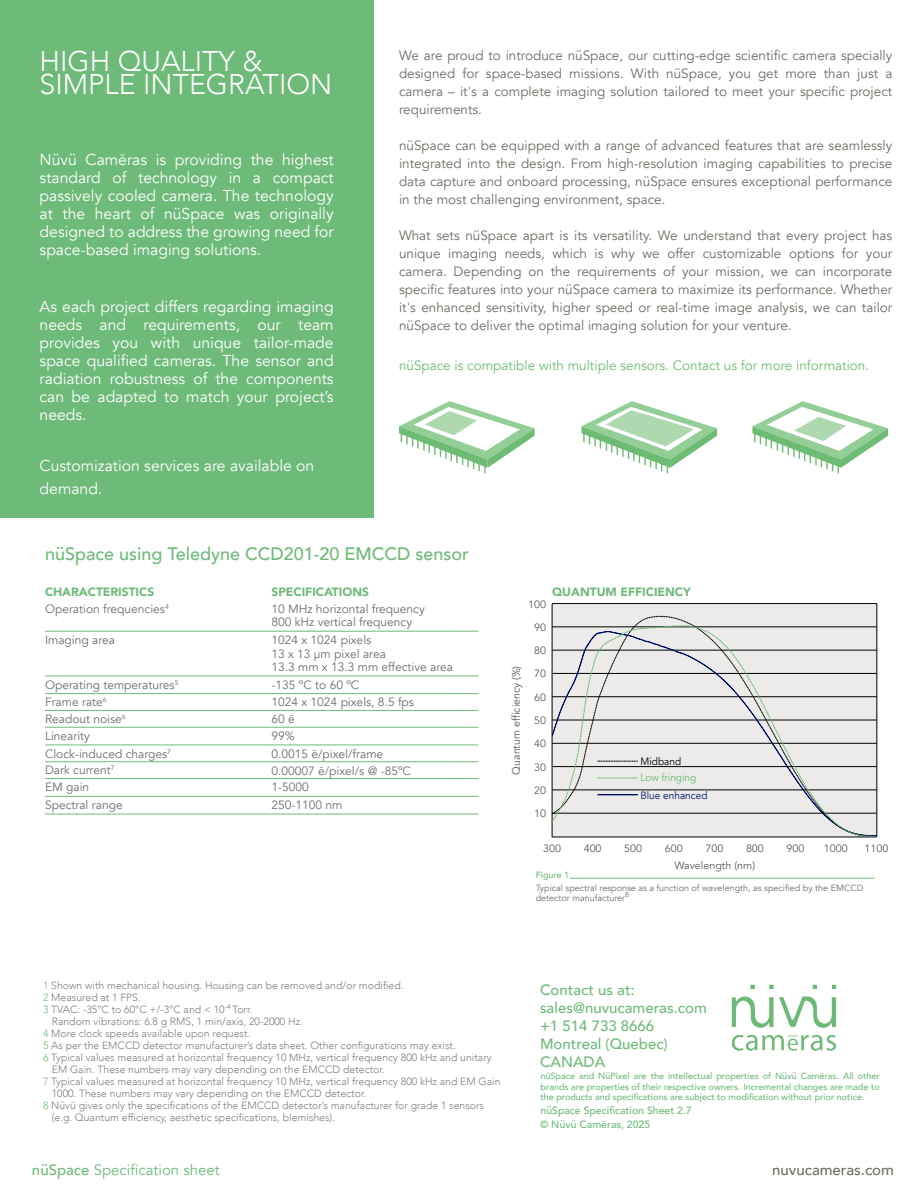
<style>
.page{position:relative;width:918px;height:1188px;background:#fff}
.page>*{position:absolute;margin:0;border:0;box-sizing:border-box;transform-origin:0 0}
.t1{font:300 28.5px/22.5px "Avenir";color:#fff}
.t2{font:500 18px "Avenir";color:#6eba79}
.t3{font:15.75px/18px "Avenir";color:#fff;text-align:justify}
.t4{font:500 15px/18px "Avenir";color:#6eba79}
.t5{font:15px "Avenir";color:#6eba79}
.t6{font:500 15px "Avenir";color:#6e6e66}
.t7{font:13.5px/18px "Avenir";color:#6f6d65;text-align:justify}
.t8{font:13.5px "Avenir";color:#6ebc73}
.t9{font:900 12.6px "Avenir";color:#6cba72}
.t10{font:12px/13.5px "Avenir";color:#6e6e66}
.t11{font:900 12px "Avenir";color:#6eba79}
.t12{font:12px "Avenir";color:#6f6d65}
.t13{font:10.8px "Avenir";color:#5a5a52}
.t14{font:300 10.5px "Avenir";color:#7f7e7e}
.t15{font:10.5px "Avenir";color:#5a5a52}
.t16{font:500 10.5px/13.6px "Avenir";color:#6eba79}
.t17{font:10.5px "Avenir";color:#00126b;scale:.95 1}
.t18{font:10.5px "Avenir";color:#6cba72;scale:.95 1}
.t19{font:10.5px "Avenir";color:#000;scale:.95 1}
.t20{font:500 9px/10.5px "Avenir";color:#6eba79;text-align:justify}
.t21{font:9px/10.5px "Avenir";color:#6e6e66}
.s1{color:#6eba79}
.s2{font-weight:500}
</style>
<div class="page">
<div style="left:0;top:0;width:373px;height:517px;background:#6eba79"></div>
<hr style="left:45px;top:631px;width:433px;height:1px;background:#6eba79">
<hr style="left:45px;top:710px;width:433px;height:1px;background:#6eba79">
<hr style="left:45px;top:796px;width:434px;height:1px;background:#6eba79">
<hr style="left:45px;top:693px;width:433px;height:1px;background:#6eba79">
<hr style="left:45px;top:814px;width:433px;height:1px;background:#6eba79">
<hr style="left:45px;top:676px;width:433px;height:1px;background:#6eba79">
<hr style="left:45px;top:727px;width:433px;height:1px;background:#6eba79">
<hr style="left:45px;top:745px;width:433px;height:1px;background:#6eba79">
<hr style="left:45px;top:761px;width:433px;height:1px;background:#6eba79">
<hr style="left:45px;top:778px;width:433px;height:1px;background:#6eba79">
<img style="left:731px;top:984px;width:106px;height:67px">
<div style="left:552px;top:604px;width:325px;height:233px;background:#ecebea"></div>
<hr style="left:552px;top:604px;width:1px;height:233px;background:#000">
<hr style="left:552px;top:603px;width:325px;height:1px;background:#000">
<hr style="left:876px;top:604px;width:1px;height:233px;background:#000">
<svg style="left:551px;top:625px;width:327px;height:213px"></svg>
<svg style="left:598px;top:761px;width:39px;height:1px"></svg>
<svg style="left:598px;top:777px;width:39px;height:2px"></svg>
<svg style="left:598px;top:794px;width:39px;height:1px"></svg>
<svg style="left:399px;top:401px;width:136px;height:73px"></svg>
<svg style="left:582px;top:401px;width:135px;height:73px"></svg>
<svg style="left:752px;top:401px;width:136px;height:73px"></svg>
<hr style="left:570px;top:878px;width:305px;height:1px;background:#6eba79">
<h1 class="t1" style="left:40px;top:50px;width:294px">HIGH QUALITY &amp;<br>SIMPLE INTEGRATION</h1>
<p class="t3" style="left:40px;top:151px;width:296px">Nüvü Camēras is providing the highest standard of technology in a compact passively cooled camera. The technology at the heart of nüSpace was originally designed to address the growing need for space-based imaging solutions.</p>
<p class="t3" style="left:40px;top:298px;width:296px">As each project differs regarding imaging needs and requirements, our team provides you with unique tailor-made space qualified cameras. The sensor and radiation robustness of the components can be adapted to match your project’s needs.</p>
<p class="t3" style="left:40px;top:454px;width:276px;line-height:23.2px">Customization services are available on demand.</p>
<p class="t7" style="left:399px;top:47px;width:495px">We are proud to introduce nüSpace, our cutting-edge scientific camera specially designed for space-based missions. With nüSpace, you get more than just a camera – it's a complete imaging solution tailored to meet your specific project requirements.</p>
<p class="t7" style="left:399px;top:137px;width:495px">nüSpace can be equipped with a range of advanced features that are seamlessly integrated into the design. From high-resolution imaging capabilities to precise data capture and onboard processing, nüSpace ensures exceptional performance in the most challenging environment, space.</p>
<p class="t7" style="left:399px;top:227px;width:495px">What sets nüSpace apart is its versatility. We understand that every project has unique imaging needs, which is why we offer customizable options for your camera. Depending on the requirements of your mission, we can incorporate specific features into your nüSpace camera to maximize its performance. Whether it's enhanced sensitivity, higher speed or real-time image analysis, we can tailor nüSpace to deliver the optimal imaging solution for your venture.</p>
<p class="t8" style="left:399px;top:358px;width:472px">nüSpace is compatible with multiple sensors. Contact us for more information.</p>
<h2 class="t2" style="left:45px;top:538px;width:425px">nüSpace using Teledyne CCD201-20 EMCCD sensor</h2>
<p class="t10" style="left:45px;top:602px;width:125px">Operation frequencies<sup>4</sup></p>
<p class="t10" style="left:272px;top:602px;width:155px">10 MHz horizontal frequency<br>800 kHz vertical frequency</p>
<p class="t9" style="left:552px;top:577px;width:208px">TYPICAL QUANTUM EFFICIENCY</p>
<p class="t11" style="left:45px;top:581px;width:111px">CHARACTERISTICS</p>
<p class="t11" style="left:272px;top:581px;width:99px">SPECIFICATIONS</p>
<p class="t11" style="left:552px;top:581px;width:140px">QUANTUM EFFICIENCY</p>
<p class="t15" style="left:528px;top:598px;width:19px">100</p>
<p class="t15" style="left:534px;top:621px;width:13px">90</p>
<p class="t15" style="left:534px;top:644px;width:13px">80</p>
<p class="t15" style="left:534px;top:668px;width:13px">70</p>
<p class="t15" style="left:534px;top:691px;width:13px">60</p>
<p class="t15" style="left:534px;top:714px;width:13px">50</p>
<p class="t15" style="left:534px;top:737px;width:13px">40</p>
<p class="t15" style="left:534px;top:761px;width:13px">30</p>
<p class="t15" style="left:534px;top:784px;width:13px">20</p>
<p class="t15" style="left:534px;top:807px;width:13px">10</p>
<p class="t12" style="left:45px;top:633px;width:72px">Imaging area</p>
<p class="t10" style="left:272px;top:633px;width:101px">1024 x 1024 pixels</p>
<p class="t10" style="left:272px;top:647px;width:116px">13 x 13 μm pixel area</p>
<p class="t10" style="left:272px;top:660px;width:183px">13.3 mm x 13.3 mm effective area</p>
<p class="t13" style="left:510px;top:775px;width:110px;rotate:-90deg">Quantum efficiency (%)</p>
<p class="t10" style="left:45px;top:678px;width:135px">Operating temperatures<sup>5</sup></p>
<p class="t10" style="left:272px;top:678px;width:89px">-135 ºC to 60 ºC</p>
<p class="t10" style="left:45px;top:696px;width:63px">Frame rate<sup>6</sup></p>
<p class="t10" style="left:271px;top:696px;width:144px">1024 x 1024 pixels, 8.5 fps</p>
<p class="t10" style="left:45px;top:713px;width:82px">Readout noise<sup>6</sup></p>
<p class="t10" style="left:272px;top:713px;width:25px">60 ē</p>
<p class="t10" style="left:45px;top:729px;width:47px">Linearity</p>
<p class="t10" style="left:272px;top:729px;width:25px">99%</p>
<p class="t10" style="left:45px;top:747px;width:128px">Clock-induced charges<sup>7</sup></p>
<p class="t10" style="left:272px;top:764px;width:141px">0.00007 ē/pixel/s @ -85ºC</p>
<p class="t10" style="left:272px;top:747px;width:113px">0.0015 ē/pixel/frame</p>
<p class="t19" style="left:641px;top:755px;width:44px">Midband</p>
<p class="t18" style="left:641px;top:771px;width:60px">Low fringing</p>
<p class="t17" style="left:641px;top:789px;width:72px">Blue enhanced</p>
<p class="t10" style="left:45px;top:764px;width:71px">Dark current<sup>7</sup></p>
<p class="t10" style="left:45px;top:781px;width:46px">EM gain</p>
<p class="t10" style="left:272px;top:781px;width:39px">1-5000</p>
<p class="t10" style="left:45px;top:799px;width:79px">Spectral range</p>
<p class="t10" style="left:272px;top:798px;width:72px">250-1100 nm</p>
<p class="t15" style="left:543px;top:842px;width:19px">300</p>
<p class="t15" style="left:584px;top:842px;width:19px">400</p>
<p class="t15" style="left:624px;top:842px;width:19px">500</p>
<p class="t15" style="left:665px;top:842px;width:19px">600</p>
<p class="t15" style="left:705px;top:842px;width:19px">700</p>
<p class="t15" style="left:746px;top:842px;width:19px">800</p>
<p class="t15" style="left:787px;top:842px;width:19px">900</p>
<p class="t15" style="left:824px;top:842px;width:25px">1000</p>
<p class="t15" style="left:865px;top:842px;width:25px">1100</p>
<p class="t14" style="left:43px;top:979px;width:362px"><span class="s1">1</span> Shown with mechanical housing. Housing can be removed and/or modified.</p>
<p class="t14" style="left:43px;top:991px;width:99px"><span class="s1">2</span> Measured at 1 FPS.</p>
<p class="t14" style="left:43px;top:1003px;width:211px"><span class="s1">3</span> TVAC: -35°C to 60°C +/-3°C and &lt; 10<sup>-4</sup> Torr.</p>
<p class="t14" style="left:52px;top:1015px;width:253px">Random vibrations: 6.8 g RMS, 1 min/axis, 20-2000 Hz.</p>
<p class="t14" style="left:43px;top:1027px;width:209px"><span class="s1">4</span> More clock speeds available upon request.</p>
<p class="t14" style="left:43px;top:1039px;width:414px"><span class="s1">5</span> As per the EMCCD detector manufacturer’s data sheet. Other configurations may exist.</p>
<p class="t14" style="left:43px;top:1051px;width:450px"><span class="s1">6</span> Typical values measured at horizontal frequency 10 MHz, vertical frequency 800 kHz and unitary</p>
<p class="t14" style="left:52px;top:1063px;width:334px">EM Gain. These numbers may vary depending on the EMCCD detector.</p>
<p class="t14" style="left:43px;top:1075px;width:459px"><span class="s1">7</span> Typical values measured at horizontal frequency 10 MHz, vertical frequency 800 kHz and EM Gain</p>
<p class="t14" style="left:52px;top:1087px;width:316px">1000. These numbers may vary depending on the EMCCD detector.</p>
<p class="t14" style="left:43px;top:1100px;width:442px"><span class="s1">8</span> Nüvü gives only the specifications of the EMCCD detector’s manufacturer for grade 1 sensors</p>
<p class="t14" style="left:52px;top:1112px;width:285px">(e.g. Quantum efficiency, aesthetic specifications, blemishes).</p>
<p class="t15" style="left:674px;top:859px;width:82px">Wavelength (nm)</p>
<p class="t20" style="left:536px;top:869px;width:35px">Figure 1</p>
<p class="t21" style="left:536px;top:882px;width:329px">Typical spectral response as a function of wavelength, as specified by the EMCCD detector manufacturer<sup>8</sup></p>
<p class="t4" style="left:540px;top:980px;width:168px">Contact us at: sales@nuvucameras.com +1 514 733 8666<br>Montreal (Quebec)<br>CANADA</p>
<p class="t20" style="left:541px;top:1070px;width:341px">nüSpace and NüPixel are the intellectual properties of Nüvü Camēras. All other brands are properties of their respective owners. Incremental changes are made to the products and specifications are subject to modification without prior notice.</p>
<p class="t16" style="left:540px;top:1103px;width:153px">nüSpace Specification Sheet 2.7 © Nüvü Camēras, 2025</p>
<p class="t5" style="left:32px;top:1161px;width:189px"><span class="s2">nüSpace</span> Specification sheet</p>
<p class="t6" style="left:772px;top:1157px;width:123px">nuvucameras.com</p>
</div>
